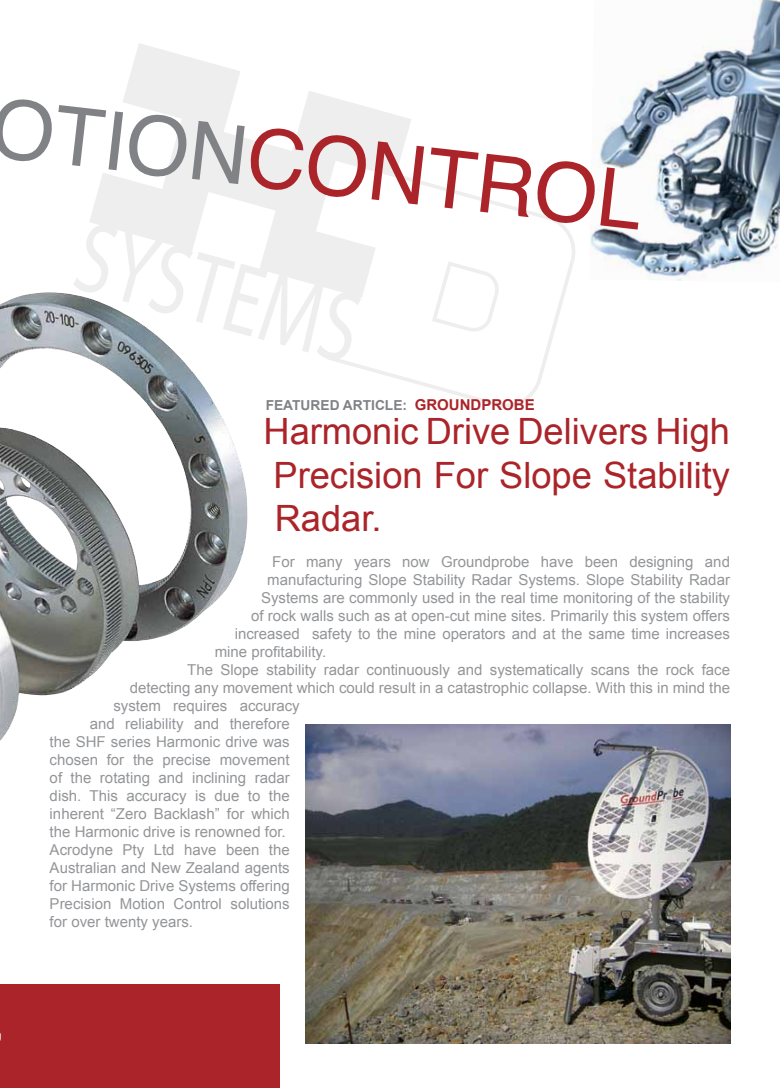
<style>
.page{position:relative;width:780px;height:1088px;background:#fff}
.page>*{position:absolute;margin:0;border:0;box-sizing:border-box;transform-origin:0 0}
.t1{font:81.25px "Helvetica";color:#ab2429}
.t2{font:36.25px/43.5px "Arial";color:#ab2429;text-align:justify}
.t3{font:15px "Arial";color:#939598}
.t4{font:700 13.75px "Arial";color:#808285}
.s1{color:#808285}
.s2{font-size:15px;color:#ab2429}
</style>
<div class="page">
<svg style="left:89px;top:43px;width:322px;height:244px"></svg>
<svg style="left:323px;top:171px;width:252px;height:236px"></svg>
<img style="left:0;top:292px;width:247px;height:449px">
<img style="left:590px;top:0;width:190px;height:281px">
<img style="left:305px;top:725px;width:425px;height:319px">
<div style="left:0;top:984px;width:279px;height:104px;background:#ab2429"></div>
<h1 class="t1" style="left:-2px;top:69px;width:656px;rotate:6deg"><span class="s1">OTION</span>CONTROL</h1>
<p class="t4" style="left:266px;top:396px;width:270px">FEATURED ARTICLE: <span class="s2">GROUNDPROBE</span></p>
<h2 class="t2" style="left:263px;top:410px;width:468px">Harmonic Drive Delivers High Precision For Slope Stability Radar.</h2>
<p class="t3" style="left:272px;top:552px;width:459px">For many years now Groundprobe have been designing and</p>
<p class="t3" style="left:267px;top:570px;width:464px">manufacturing Slope Stability Radar Systems. Slope Stability Radar</p>
<p class="t3" style="left:261px;top:588px;width:470px">Systems are commonly used in the real time monitoring of the stability</p>
<p class="t3" style="left:251px;top:606px;width:480px">of rock walls such as at open-cut mine sites. Primarily this system offers</p>
<p class="t3" style="left:235px;top:624px;width:496px">increased safety to the mine operators and at the same time increases</p>
<p class="t3" style="left:215px;top:642px;width:113px">mine profitability.</p>
<p class="t3" style="left:187px;top:660px;width:544px">The Slope stability radar continuously and systematically scans the rock face</p>
<p class="t3" style="left:130px;top:678px;width:601px">detecting any movement which could result in a catastrophic collapse. With this in mind the</p>
<p class="t3" style="left:113px;top:696px;width:188px">system requires accuracy</p>
<p class="t3" style="left:90px;top:714px;width:201px">and reliability and therefore</p>
<p class="t3" style="left:50px;top:732px;width:241px">the SHF series Harmonic drive was</p>
<p class="t3" style="left:50px;top:750px;width:241px">chosen for the precise movement</p>
<p class="t3" style="left:50px;top:768px;width:241px">of the rotating and inclining radar</p>
<p class="t3" style="left:50px;top:786px;width:241px">dish. This accuracy is due to the</p>
<p class="t3" style="left:50px;top:804px;width:241px">inherent “Zero Backlash” for which</p>
<p class="t3" style="left:50px;top:822px;width:237px">the Harmonic drive is renowned for.</p>
<p class="t3" style="left:50px;top:840px;width:241px">Acrodyne Pty Ltd have been the</p>
<p class="t3" style="left:50px;top:858px;width:241px">Australian and New Zealand agents</p>
<p class="t3" style="left:50px;top:876px;width:241px">for Harmonic Drive Systems offering</p>
<p class="t3" style="left:50px;top:894px;width:241px">Precision Motion Control solutions</p>
<p class="t3" style="left:50px;top:912px;width:145px">for over twenty years.</p>
</div>
